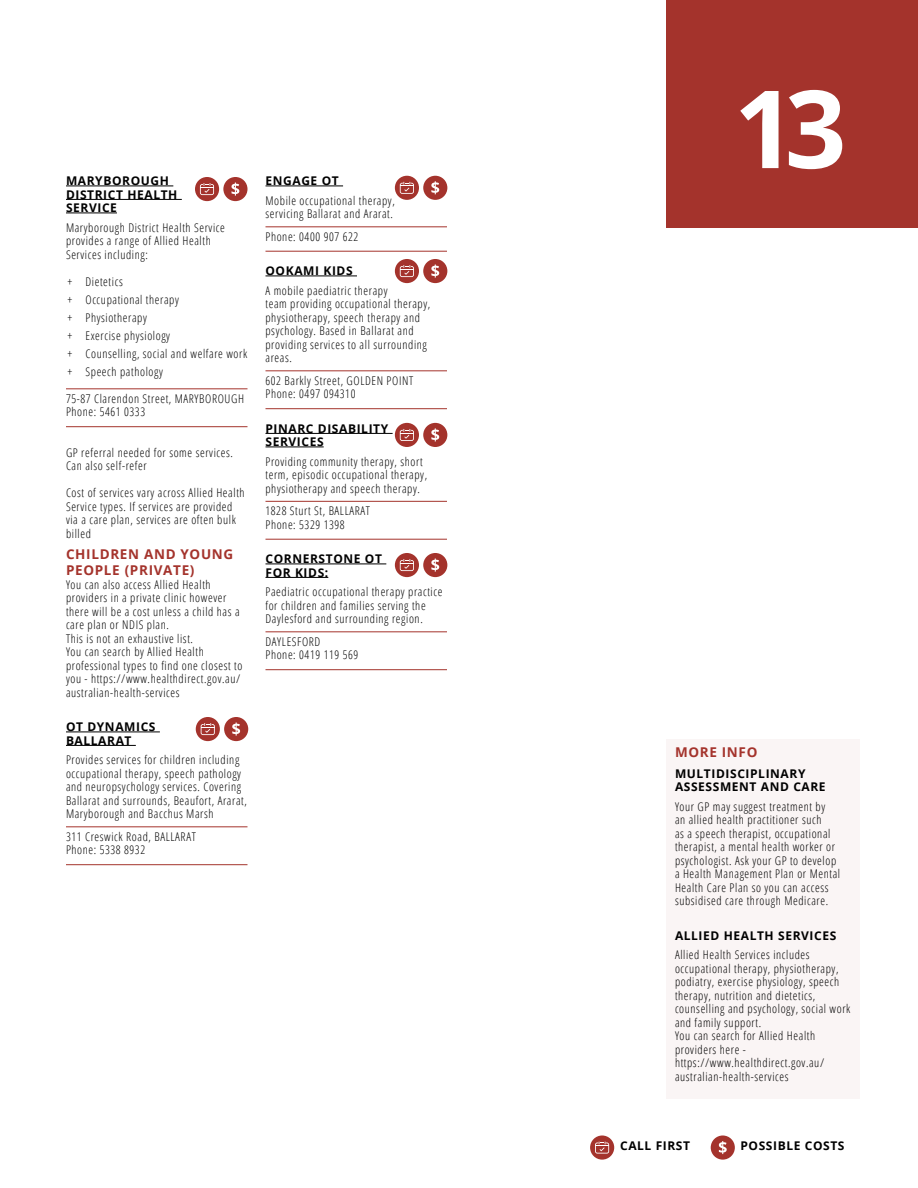
<style>
.page{position:relative;width:918px;height:1188px;background:#fff}
.page>*{position:absolute;margin:0;border:0;box-sizing:border-box;transform-origin:0 0}
.t1{font:700 108px "Open Sans";color:#fff}
.t2{font:700 13.5px/16.5px "Open Sans";letter-spacing:.05em;color:#a4332c}
.t3{font:300 condensed 12px/13.5px "Open Sans";letter-spacing:.05em;color:#000}
.t4{font:700 12px/13.5px "Open Sans";letter-spacing:.05em;color:#000}
</style>
<div class="page">
<div style="left:666px;top:739px;width:194px;height:360px;background:#faf5f5"></div>
<div style="left:666px;top:0;width:252px;height:227px;background:#a4332c"></div>
<hr style="left:66px;top:186px;width:107px;height:1px;background:#000">
<hr style="left:66px;top:199px;width:116px;height:1px;background:#000">
<hr style="left:66px;top:213px;width:51px;height:1px;background:#000">
<hr style="left:66px;top:389px;width:182px;height:1px;background:#a4332c">
<hr style="left:66px;top:426px;width:182px;height:1px;background:#a4332c">
<hr style="left:66px;top:732px;width:94px;height:1px;background:#000">
<hr style="left:66px;top:745px;width:70px;height:1px;background:#000">
<hr style="left:66px;top:827px;width:182px;height:1px;background:#a4332c">
<hr style="left:66px;top:864px;width:182px;height:1px;background:#a4332c">
<hr style="left:266px;top:186px;width:77px;height:1px;background:#000">
<hr style="left:266px;top:227px;width:181px;height:1px;background:#a4332c">
<hr style="left:266px;top:251px;width:181px;height:1px;background:#a4332c">
<hr style="left:266px;top:276px;width:91px;height:1px;background:#000">
<hr style="left:266px;top:371px;width:181px;height:1px;background:#a4332c">
<hr style="left:266px;top:408px;width:181px;height:1px;background:#a4332c">
<hr style="left:266px;top:433px;width:127px;height:1px;background:#000">
<hr style="left:266px;top:447px;width:58px;height:1px;background:#000">
<hr style="left:266px;top:501px;width:181px;height:1px;background:#a4332c">
<hr style="left:266px;top:539px;width:181px;height:1px;background:#a4332c">
<hr style="left:266px;top:564px;width:120px;height:1px;background:#000">
<hr style="left:266px;top:577px;width:62px;height:1px;background:#000">
<hr style="left:266px;top:632px;width:181px;height:1px;background:#a4332c">
<hr style="left:266px;top:669px;width:181px;height:1px;background:#a4332c">
<div style="left:195px;top:177px;width:24px;height:24px;background:#a4332c;border-radius:50%"></div>
<svg style="left:200px;top:183px;width:14px;height:12px"></svg>
<div style="left:223px;top:177px;width:25px;height:24px;background:#a4332c;border-radius:50%"></div>
<svg style="left:232px;top:183px;width:7px;height:13px"></svg>
<div style="left:196px;top:717px;width:24px;height:24px;background:#a4332c;border-radius:50%"></div>
<svg style="left:201px;top:723px;width:14px;height:12px"></svg>
<div style="left:224px;top:717px;width:24px;height:24px;background:#a4332c;border-radius:50%"></div>
<svg style="left:232px;top:723px;width:8px;height:13px"></svg>
<div style="left:395px;top:176px;width:24px;height:24px;background:#a4332c;border-radius:50%"></div>
<svg style="left:400px;top:182px;width:14px;height:12px"></svg>
<div style="left:423px;top:176px;width:24px;height:24px;background:#a4332c;border-radius:50%"></div>
<svg style="left:431px;top:181px;width:8px;height:13px"></svg>
<div style="left:395px;top:259px;width:24px;height:24px;background:#a4332c;border-radius:50%"></div>
<svg style="left:400px;top:265px;width:14px;height:12px"></svg>
<div style="left:423px;top:259px;width:24px;height:24px;background:#a4332c;border-radius:50%"></div>
<svg style="left:431px;top:265px;width:8px;height:13px"></svg>
<div style="left:395px;top:423px;width:24px;height:24px;background:#a4332c;border-radius:50%"></div>
<svg style="left:400px;top:429px;width:14px;height:12px"></svg>
<div style="left:423px;top:423px;width:24px;height:24px;background:#a4332c;border-radius:50%"></div>
<svg style="left:431px;top:428px;width:8px;height:13px"></svg>
<div style="left:395px;top:553px;width:24px;height:24px;background:#a4332c;border-radius:50%"></div>
<svg style="left:400px;top:559px;width:14px;height:12px"></svg>
<div style="left:423px;top:553px;width:24px;height:24px;background:#a4332c;border-radius:50%"></div>
<svg style="left:431px;top:559px;width:8px;height:13px"></svg>
<div style="left:590px;top:1136px;width:24px;height:24px;background:#a4332c;border-radius:50%"></div>
<svg style="left:595px;top:1142px;width:14px;height:12px"></svg>
<div style="left:711px;top:1136px;width:24px;height:24px;background:#a4332c;border-radius:50%"></div>
<svg style="left:719px;top:1141px;width:8px;height:13px"></svg>
<p class="t4" style="left:66px;top:174px;width:113px">MARYBOROUGH<br>DISTRICT HEALTH</p>
<p class="t4" style="left:66px;top:201px;width:52px">SERVICE</p>
<p class="t3" style="left:66px;top:220px;width:160px">Maryborough District Health Service provides a range of Allied Health<br>Services including:</p>
<p class="t3" style="left:68px;top:272px;width:181px;line-height:18px">+ Dietetics<br>+ Occupational therapy<br>+ Physiotherapy<br>+ Exercise physiology<br>+ Counselling, social and welfare work + Speech pathology</p>
<p class="t3" style="left:66px;top:391px;width:180px">75-87 Clarendon Street, MARYBOROUGH<br>Phone: 5461 0333</p>
<p class="t3" style="left:66px;top:445px;width:169px">GP referral needed for some services.<br>Can also self-refer</p>
<p class="t3" style="left:66px;top:486px;width:180px">Cost of services vary across Allied Health<br>Service types. If services are provided via a care plan, services are often bulk billed</p>
<p class="t2" style="left:66px;top:545px;width:169px">CHILDREN AND YOUNG<br>PEOPLE (PRIVATE)</p>
<p class="t3" style="left:66px;top:577px;width:178px">You can also access Allied Health providers in a private clinic however there will be a cost unless a child has a care plan or NDIS plan.<br>This is not an exhaustive list.<br>You can search by Allied Health professional types to find one closest to you - https://www.healthdirect.gov.au/ australian-health-services</p>
<p class="t4" style="left:66px;top:720px;width:91px">OT DYNAMICS<br>BALLARAT</p>
<p class="t3" style="left:66px;top:753px;width:182px">Provides services for children including occupational therapy, speech pathology and neuropsychology services. Covering Ballarat and surrounds, Beaufort, Ararat, Maryborough and Bacchus Marsh</p>
<p class="t3" style="left:66px;top:829px;width:131px">311 Creswick Road, BALLARAT<br>Phone: 5338 8932</p>
<p class="t4" style="left:266px;top:174px;width:75px">ENGAGE OT</p>
<p class="t3" style="left:266px;top:193px;width:131px">Mobile occupational therapy, servicing Ballarat and Ararat.</p>
<p class="t3" style="left:266px;top:229px;width:94px">Phone: 0400 907 622</p>
<p class="t4" style="left:266px;top:264px;width:89px">OOKAMI KIDS</p>
<p class="t3" style="left:266px;top:283px;width:166px">A mobile paediatric therapy<br>team providing occupational therapy, physiotherapy, speech therapy and psychology. Based in Ballarat and providing services to all surrounding areas.</p>
<p class="t3" style="left:266px;top:373px;width:149px">602 Barkly Street, GOLDEN POINT<br>Phone: 0497 094310</p>
<p class="t4" style="left:266px;top:421px;width:124px">PINARC DISABILITY<br>SERVICES</p>
<p class="t3" style="left:266px;top:454px;width:163px">Providing community therapy, short term, episodic occupational therapy, physiotherapy and speech therapy.</p>
<p class="t3" style="left:266px;top:504px;width:106px">1828 Sturt St, BALLARAT<br>Phone: 5329 1398</p>
<p class="t4" style="left:266px;top:552px;width:118px">CORNERSTONE OT<br>FOR KIDS:</p>
<p class="t3" style="left:266px;top:585px;width:179px">Paediatric occupational therapy practice for children and families serving the<br>Daylesford and surrounding region.</p>
<p class="t3" style="left:266px;top:634px;width:94px">DAYLESFORD<br>Phone: 0419 119 569</p>
<h1 class="t1" style="left:734px;top:53px;width:114px">13</h1>
<p class="t2" style="left:675px;top:744px;width:84px">MORE INFO</p>
<p class="t4" style="left:675px;top:767px;width:152px">MULTIDISCIPLINARY<br>ASSESSMENT AND CARE</p>
<p class="t3" style="left:675px;top:800px;width:167px">Your GP may suggest treatment by<br>an allied health practitioner such<br>as a speech therapist, occupational therapist, a mental health worker or psychologist. Ask your GP to develop a Health Management Plan or Mental Health Care Plan so you can access subsidised care through Medicare.</p>
<p class="t4" style="left:675px;top:929px;width:163px">ALLIED HEALTH SERVICES</p>
<p class="t3" style="left:675px;top:948px;width:177px">Allied Health Services includes occupational therapy, physiotherapy, podiatry, exercise physiology, speech therapy, nutrition and dietetics, counselling and psychology, social work and family support.<br>You can search for Allied Health providers here - https://www.healthdirect.gov.au/ australian-health-services</p>
<p class="t4" style="left:620px;top:1139px;width:72px">CALL FIRST</p>
<p class="t4" style="left:740px;top:1139px;width:106px">POSSIBLE COSTS</p>
</div>
